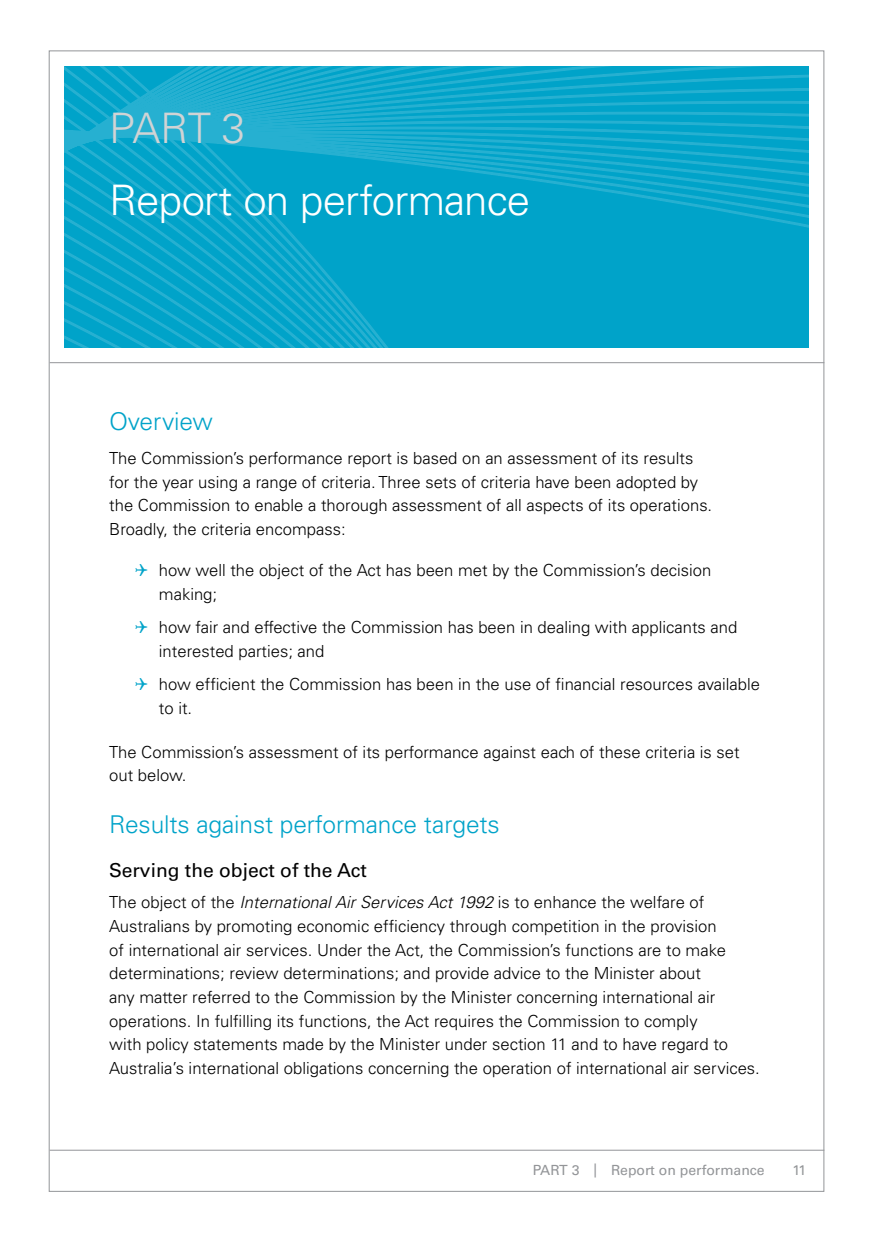
<style>
.page{position:relative;width:874px;height:1241px;background:#fff}
.page>*{position:absolute;margin:0;border:0;box-sizing:border-box;transform-origin:0 0}
.H1{font:300 42px "Univers";letter-spacing:-.02em;color:#fff}
.H1_PART_APPENDIX{font:300 42px "Univers";color:#d1d3d4}
.H2{font:300 24.5px "Univers";letter-spacing:-.005em;color:#00a3c9}
.H3{font:19.25px "Univers";color:#000}
.Body{font:300 16.62px/23.6px "Univers";color:#000}
.t1{font:14px "Univers";color:#939598}
.s1{font-style:italic}
</style>
<div class="page">
<hr style="left:50px;top:1149px;width:773px;height:1px;background:#939598">
<hr style="left:50px;top:362px;width:773px;height:1px;background:#939598">
<svg style="left:64px;top:66px;width:745px;height:281px;background:#09a6ca"></svg>
<p class="H1_PART_APPENDIX" style="left:109px;top:102px;width:137px">PART 3</p>
<p class="H1" style="left:109px;top:175px;width:422px">Report on performance</p>
<p class="H2" style="left:109px;top:407px;width:105px">Overview</p>
<p class="Body" style="left:109px;top:446px;width:604px">The Commission’s performance report is based on an assessment of its results for the year using a range of criteria. Three sets of criteria have been adopted by the Commission to enable a thorough assessment of all aspects of its operations.<br>Broadly, the criteria encompass:</p>
<p class="Body" style="left:159px;top:558px;width:553px">how well the object of the Act has been met by the Commission’s decision making;</p>
<p class="Body" style="left:159px;top:615px;width:579px">how fair and effective the Commission has been in dealing with applicants and interested parties; and</p>
<p class="Body" style="left:159px;top:672px;width:602px">how efficient the Commission has been in the use of financial resources available to it.</p>
<p class="Body" style="left:109px;top:739px;width:631px">The Commission’s assessment of its performance against each of these criteria is set out below.</p>
<p class="H2" style="left:109px;top:809px;width:392px">Results against performance targets</p>
<p class="H3" style="left:109px;top:858px;width:259px">Serving the object of the Act</p>
<p class="Body" style="left:109px;top:890px;width:651px">The object of the <span class="s1">International Air Services Act 1992</span> is to enhance the welfare of Australians by promoting economic efficiency through competition in the provision<br>of international air services. Under the Act, the Commission’s functions are to make determinations; review determinations; and provide advice to the Minister about<br>any matter referred to the Commission by the Minister concerning international air operations. In fulfilling its functions, the Act requires the Commission to comply<br>with policy statements made by the Minister under section 11 and to have regard to Australia’s international obligations concerning the operation of international air services.</p>
<p class="t1" style="left:532px;top:1161px;width:233px">PART 3 | Report on performance</p>
<p class="t1" style="left:792px;top:1161px;width:15px">11</p>
</div>
